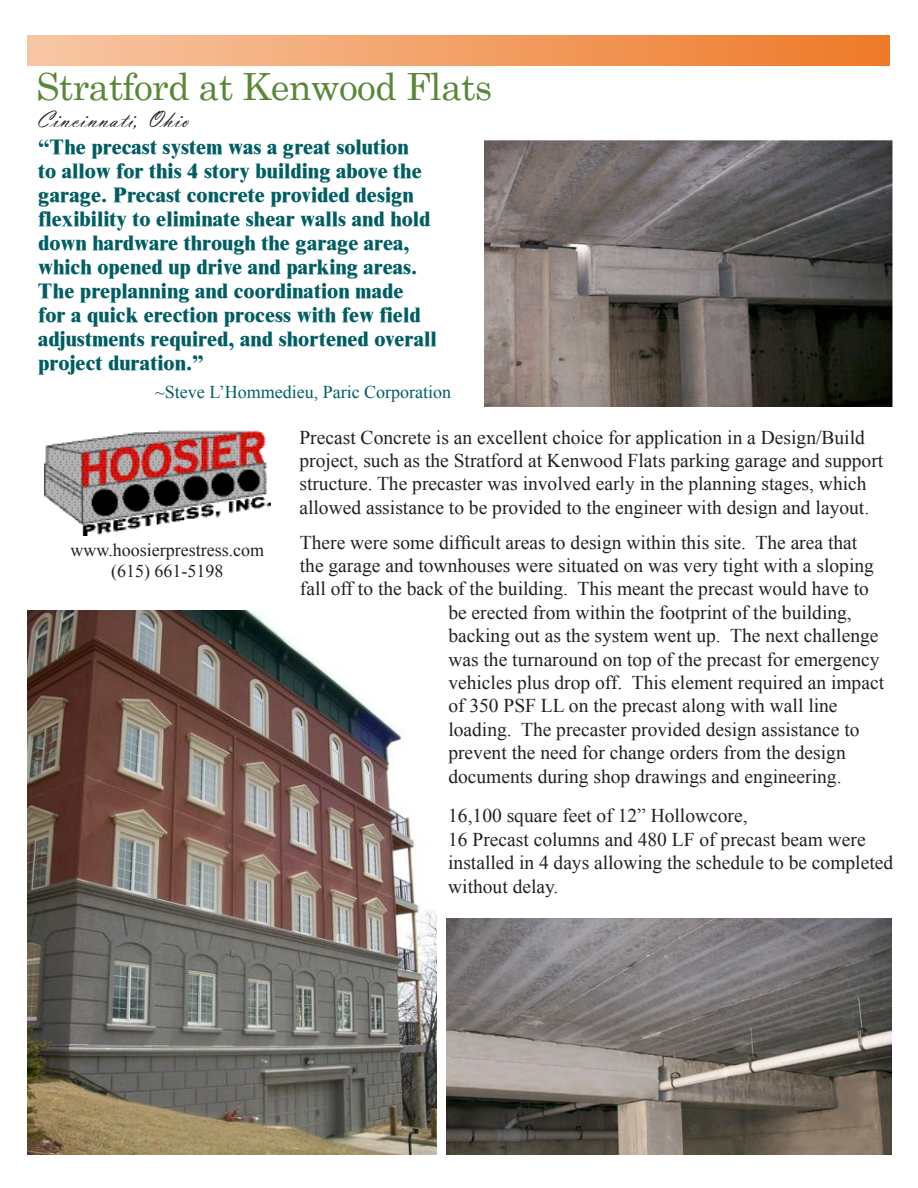
<style>
.page{position:relative;width:918px;height:1188px;background:#fff}
.page>*{position:absolute;margin:0;border:0;box-sizing:border-box;transform-origin:0 0}
.t1{font:37.5px "Century Schoolbook";letter-spacing:-.02em;color:#588737}
.t2{font:24px "Vladimir Script";letter-spacing:.05em;color:#231f20}
.t3{font:800 21px/24px "Times New Roman";color:#005e63}
.t4{font:19.5px/23.4px "Times New Roman";color:#231f20}
.t5{font:18px "Times New Roman";color:#231f20}
.t6{font:18px "Times New Roman";color:#005e63}
</style>
<div class="page">
<div style="left:28px;top:35px;width:862px;height:31px;background:linear-gradient(to right,#f7c7a5,#ee7a29)"></div>
<img style="left:45px;top:430px;width:225px;height:106px">
<img style="left:27px;top:610px;width:409px;height:544px">
<img style="left:484px;top:140px;width:409px;height:266px">
<img style="left:447px;top:919px;width:444px;height:235px">
<p class="t1" style="left:36px;top:55px;width:458px">Stratford at Kenwood Flats</p>
<p class="t2" style="left:36px;top:105px;width:155px">Cincinnati, Ohio</p>
<p class="t3" style="left:38px;top:135px;width:400px">“The precast system was a great solution<br>to allow for this 4 story building above the garage. Precast concrete provided design flexibility to eliminate shear walls and hold down hardware through the garage area, which opened up drive and parking areas.<br>The preplanning and coordination made<br>for a quick erection process with few field adjustments required, and shortened overall project duration.”</p>
<p class="t6" style="left:155px;top:380px;width:298px">~Steve L’Hommedieu, Paric Corporation</p>
<p class="t5" style="left:71px;top:538px;width:195px">www.hoosierprestress.com</p>
<p class="t5" style="left:111px;top:559px;width:114px">(615) 661-5198</p>
<p class="t4" style="left:299px;top:425px;width:585px">Precast Concrete is an excellent choice for application in a Design/Build project, such as the Stratford at Kenwood Flats parking garage and support structure. The precaster was involved early in the planning stages, which allowed assistance to be provided to the engineer with design and layout.</p>
<p class="t4" style="left:300px;top:530px;width:559px">There were some difficult areas to design within this site. The area that</p>
<p class="t4" style="left:300px;top:554px;width:576px">the garage and townhouses were situated on was very tight with a sloping</p>
<p class="t4" style="left:300px;top:577px;width:570px">fall off to the back of the building. This meant the precast would have to</p>
<p class="t4" style="left:448px;top:600px;width:405px">be erected from within the footprint of the building,</p>
<p class="t4" style="left:448px;top:624px;width:432px">backing out as the system went up. The next challenge</p>
<p class="t4" style="left:448px;top:647px;width:433px">was the turnaround on top of the precast for emergency</p>
<p class="t4" style="left:448px;top:671px;width:437px">vehicles plus drop off. This element required an impact</p>
<p class="t4" style="left:448px;top:694px;width:391px">of 350 PSF LL on the precast along with wall line</p>
<p class="t4" style="left:448px;top:717px;width:413px">loading. The precaster provided design assistance to</p>
<p class="t4" style="left:448px;top:741px;width:399px">prevent the need for change orders from the design</p>
<p class="t4" style="left:448px;top:764px;width:395px">documents during shop drawings and engineering.</p>
<p class="t4" style="left:448px;top:804px;width:301px">16,100 square feet of 12” Hollowcore,</p>
<p class="t4" style="left:448px;top:827px;width:447px">16 Precast columns and 480 LF of precast beam were installed in 4 days allowing the schedule to be completed without delay.</p>
</div>
